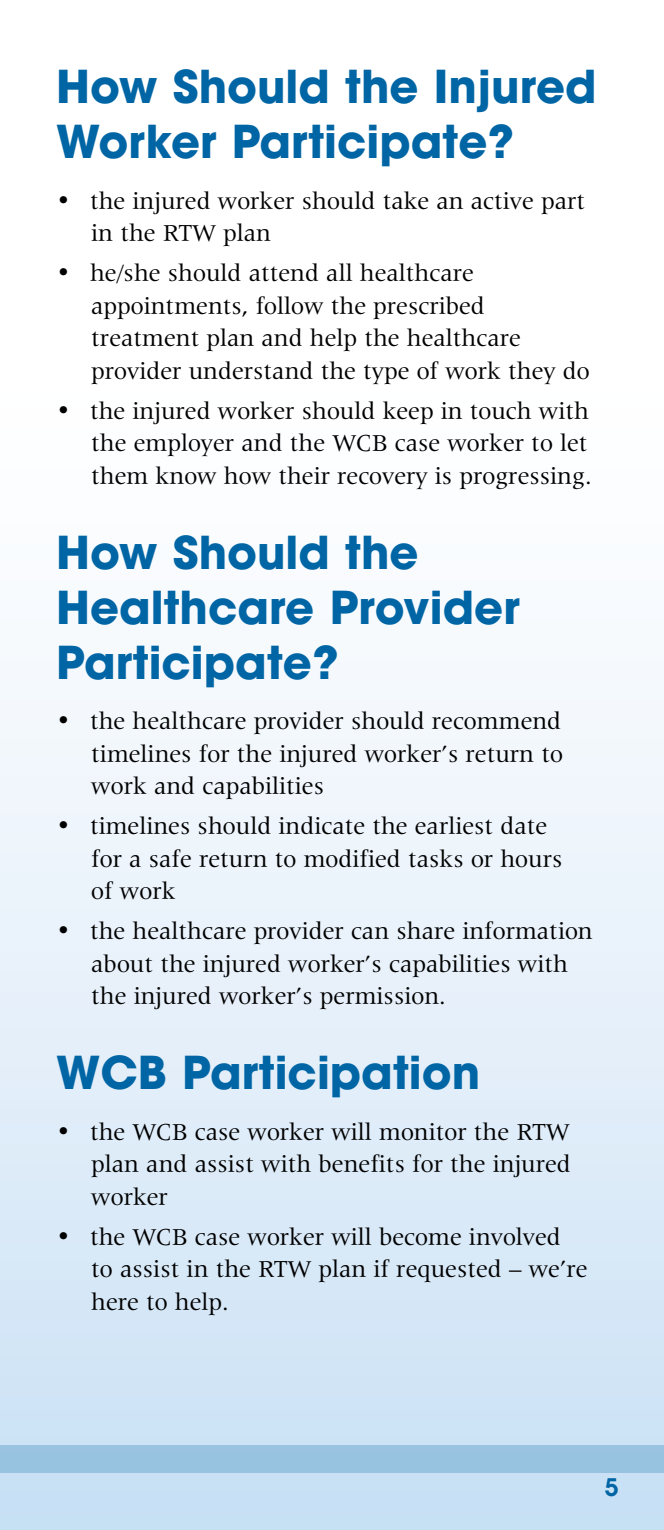
<style>
.page{position:relative;width:664px;height:1530px;background:#fff}
.page>*{position:absolute;margin:0;border:0;box-sizing:border-box;transform-origin:0 0}
.t1{font:700 45px/55px "Avant Garde";color:#0065a4}
.t2{font:25px/32.5px "Latin 725 BT";color:#000}
.t3{font:600 25px "Avant Garde IT Cby BT";color:#0065a4}
</style>
<div class="page">
<div style="left:0;top:338px;width:664px;height:1192px;background:linear-gradient(to bottom,#fff,#cbe1f5)"></div>
<div style="left:0;top:1445px;width:664px;height:27px;background:#98c3e0"></div>
<h2 class="t1" style="left:56px;top:59px;width:542px">How Should the Injured<br>Worker Participate?</h2>
<p class="t2" style="left:91px;top:184px;width:495px;text-indent:-35px">• the injured worker should take an active part in the RTW plan</p>
<p class="t2" style="left:91px;top:257px;width:500px;text-indent:-35px">• he/she should attend all healthcare appointments, follow the prescribed treatment plan and help the healthcare provider understand the type of work they do</p>
<p class="t2" style="left:91px;top:394px;width:502px;text-indent:-35px">• the injured worker should keep in touch with the employer and the WCB case worker to let them know how their recovery is progressing.</p>
<h2 class="t1" style="left:56px;top:524px;width:465px">How Should the<br>Healthcare Provider<br>Participate?</h2>
<p class="t2" style="left:91px;top:705px;width:473px;text-align:justify;text-indent:-35px">• the healthcare provider should recommend timelines for the injured worker’s return to work and capabilities</p>
<p class="t2" style="left:91px;top:810px;width:473px;text-indent:-35px">• timelines should indicate the earliest date for a safe return to modified tasks or hours of work</p>
<p class="t2" style="left:91px;top:915px;width:503px;text-indent:-35px">• the healthcare provider can share information about the injured worker’s capabilities with the injured worker’s permission.</p>
<p class="t1" style="left:56px;top:1045px;width:425px">WCB Participation</p>
<p class="t2" style="left:91px;top:1115px;width:481px;text-align:justify;text-indent:-35px">• the WCB case worker will monitor the RTW plan and assist with benefits for the injured worker</p>
<p class="t2" style="left:91px;top:1220px;width:498px;text-indent:-35px">• the WCB case worker will become involved to assist in the RTW plan if requested – we’re here to help.</p>
<p class="t3" style="left:604px;top:1472px;width:16px">5</p>
</div>
